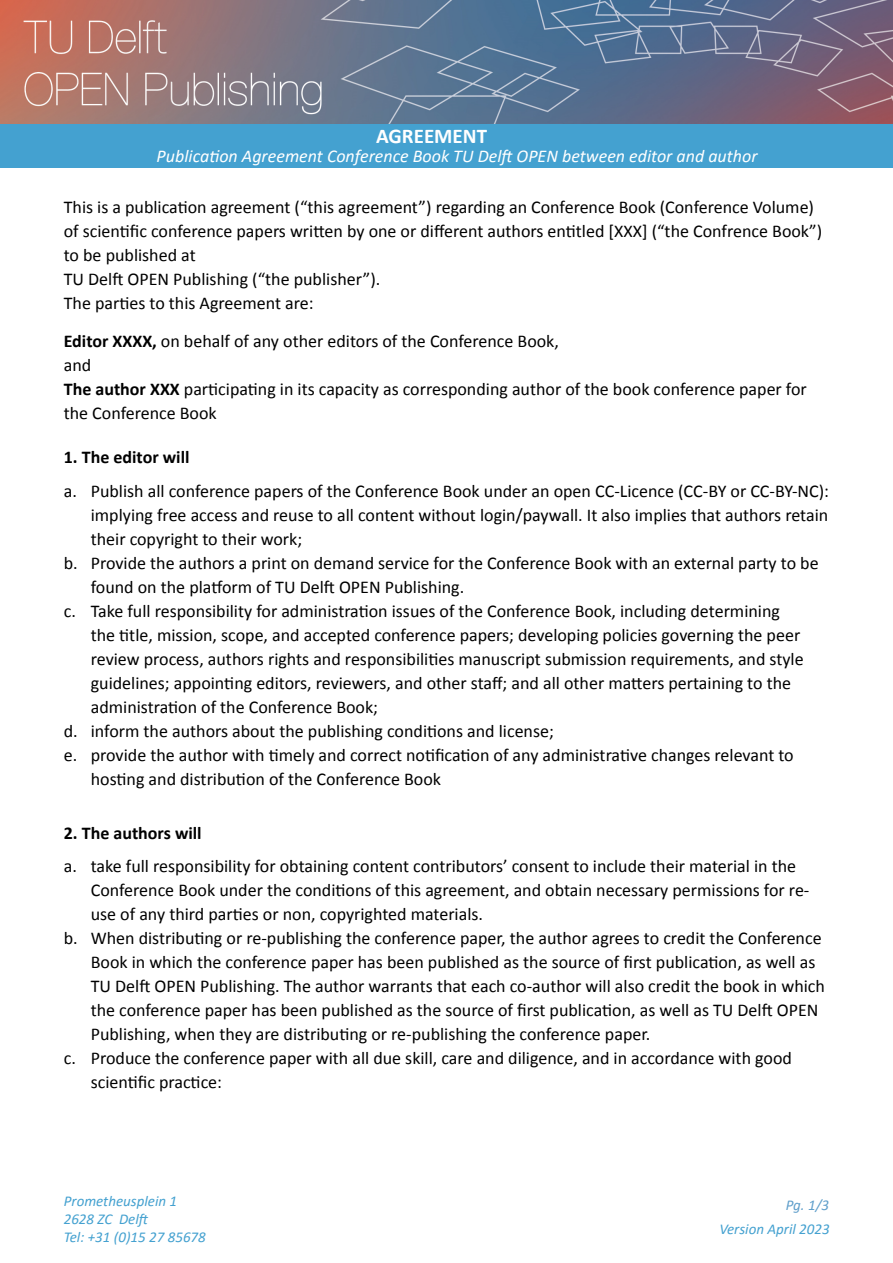
<style>
.page{position:relative;width:893px;height:1263px;background:#fff}
.page>*{position:absolute;margin:0;border:0;box-sizing:border-box;transform-origin:0 0}
.t1{font:700 21px "Calibri";color:#fff}
.t2{font:18px/24px "Calibri";color:#000}
.t3{font:italic 18px "Calibri";color:#fff}
.t4{font:700 18px "Calibri";color:#000}
.t5{font:italic 15px/18px "Calibri";color:#44a1d0}
.t6{font:italic 15px "Calibri";color:#609fcb}
.s1{font-weight:700}
</style>
<div class="page">
<div style="left:0;top:123px;width:893px;height:45px;background:#44a1d0"></div>
<img style="left:0;top:0;width:893px;height:123px">
<p class="t1" style="left:376px;top:122px;width:113px">AGREEMENT</p>
<p class="t3" style="left:157px;top:143px;width:602px">Publication Agreement Conference Book TU Delft OPEN between editor and author</p>
<p class="t2" style="left:64px;top:195px;width:760px">This is a publication agreement (“this agreement”) regarding an Conference Book (Conference Volume) of scientific conference papers written by one or different authors entitled [XXX] (“the Confrence Book”) to be published at<br>TU Delft OPEN Publishing (“the publisher”).<br>The parties to this Agreement are:</p>
<p class="t2" style="left:64px;top:329px;width:745px"><span class="s1">Editor XXXX,</span> on behalf of any other editors of the Conference Book,<br>and<br><span class="s1">The author XXX</span> participating in its capacity as corresponding author of the book conference paper for the Conference Book</p>
<p class="t4" style="left:64px;top:445px;width:127px">1. The editor will</p>
<p class="t2" style="left:64px;top:479px;width:767px">a. Publish all conference papers of the Conference Book under an open CC-Licence (CC-BY or CC-BY-NC):</p>
<p class="t2" style="left:91px;top:503px;width:739px">implying free access and reuse to all content without login/paywall. It also implies that authors retain</p>
<p class="t2" style="left:91px;top:527px;width:213px">their copyright to their work;</p>
<p class="t2" style="left:64px;top:551px;width:756px">b. Provide the authors a print on demand service for the Conference Book with an external party to be</p>
<p class="t2" style="left:91px;top:575px;width:375px">found on the platform of TU Delft OPEN Publishing.</p>
<p class="t2" style="left:64px;top:599px;width:718px">c. Take full responsibility for administration issues of the Conference Book, including determining</p>
<p class="t2" style="left:91px;top:623px;width:711px">the title, mission, scope, and accepted conference papers; developing policies governing the peer</p>
<p class="t2" style="left:91px;top:647px;width:714px">review process, authors rights and responsibilities manuscript submission requirements, and style</p>
<p class="t2" style="left:91px;top:671px;width:702px">guidelines; appointing editors, reviewers, and other staff; and all other matters pertaining to the</p>
<p class="t2" style="left:91px;top:695px;width:289px">administration of the Conference Book;</p>
<p class="t2" style="left:64px;top:719px;width:492px">d. inform the authors about the publishing conditions and license;</p>
<p class="t2" style="left:64px;top:743px;width:731px">e. provide the author with timely and correct notification of any administrative changes relevant to</p>
<p class="t2" style="left:91px;top:767px;width:352px">hosting and distribution of the Conference Book</p>
<p class="t4" style="left:64px;top:822px;width:139px">2. The authors will</p>
<p class="t2" style="left:64px;top:854px;width:734px">a. take full responsibility for obtaining content contributors’ consent to include their material in the</p>
<p class="t2" style="left:91px;top:878px;width:720px">Conference Book under the conditions of this agreement, and obtain necessary permissions for re-</p>
<p class="t2" style="left:91px;top:902px;width:394px">use of any third parties or non, copyrighted materials.</p>
<p class="t2" style="left:64px;top:926px;width:759px">b. When distributing or re-publishing the conference paper, the author agrees to credit the Conference</p>
<p class="t2" style="left:91px;top:950px;width:726px">Book in which the conference paper has been published as the source of first publication, as well as</p>
<p class="t2" style="left:91px;top:974px;width:736px">TU Delft OPEN Publishing. The author warrants that each co-author will also credit the book in which</p>
<p class="t2" style="left:91px;top:998px;width:729px">the conference paper has been published as the source of first publication, as well as TU Delft OPEN</p>
<p class="t2" style="left:91px;top:1022px;width:561px">Publishing, when they are distributing or re-publishing the conference paper.</p>
<p class="t2" style="left:64px;top:1046px;width:730px">c. Produce the conference paper with all due skill, care and diligence, and in accordance with good</p>
<p class="t2" style="left:91px;top:1070px;width:133px">scientific practice:</p>
<p class="t5" style="left:64px;top:1191px;width:144px">Prometheusplein 1<br>2628 ZC Delft<br>Tel: +31 (0)15 27 85678</p>
<p class="t6" style="left:786px;top:1195px;width:45px">Pg. 1/3</p>
<p class="t5" style="left:719px;top:1219px;width:112px">Version April 2023</p>
</div>
